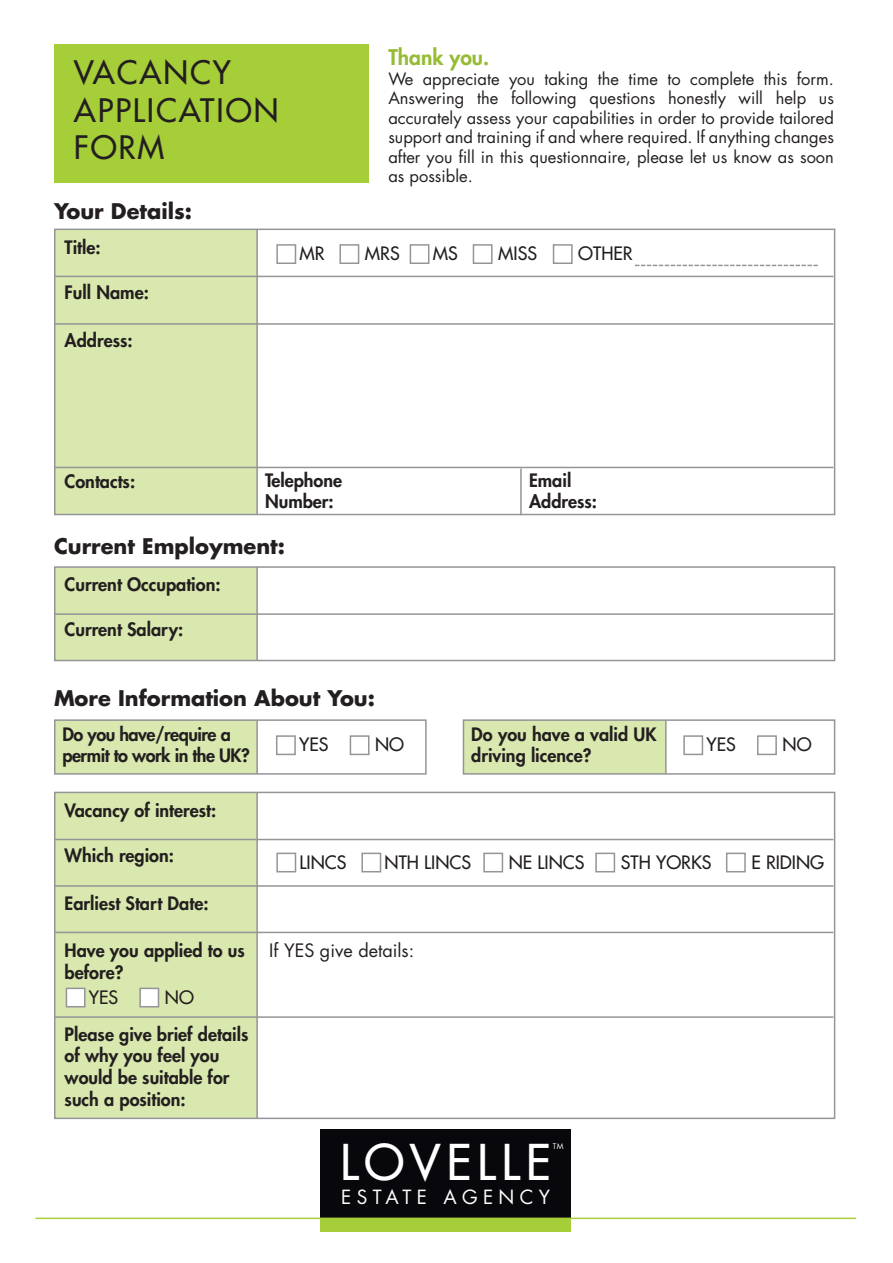
<style>
.page{position:relative;width:893px;height:1263px;background:#fff}
.page>*{position:absolute;margin:0;border:0;box-sizing:border-box;transform-origin:0 0}
.t1{font:500 48px "Futura Std";letter-spacing:.12em;color:#fff}
.t2{font:500 31.5px/37.5px "Futura Std";letter-spacing:.06em;color:#231f20}
.t3{font:700 21px "Futura Std";color:#231f20}
.t4{font:800 21px "Futura Std";color:#96bc33}
.t5{font:19.05px "Futura Std";letter-spacing:.28em;color:#fff}
.t6{font:800 18px/21.6px "Futura Std";color:#231f20}
.t7{font:500 18px "Futura Std";color:#231f20}
.t8{font:800 18px/21.6px "Futura Std";letter-spacing:-.03em;color:#231f20}
.t9{font:18px "Futura Std";color:#231f20}
.t10{font:16.5px/19.5px "Futura Std";color:#231f20;text-align:justify}
.t11{font:7.5px "Futura Std";color:#fff}
</style>
<div class="page">
<div style="left:54px;top:44px;width:314px;height:139px;background:#a6ce39"></div>
<div style="left:321px;top:1129px;width:250px;height:89px;background:#08070b"></div>
<div style="left:321px;top:1218px;width:250px;height:14px;background:#a6ce39"></div>
<hr style="left:35px;top:1217px;width:821px;height:2px;background:#a6ce39">
<div style="left:57px;top:722px;width:201px;height:50px;background:#d9e8ae"></div>
<div style="left:54px;top:719px;width:373px;height:56px;border:2px solid #939598"></div>
<div style="left:57px;top:569px;width:201px;height:89px;background:#d9e8ae"></div>
<div style="left:54px;top:566px;width:781px;height:95px;border:2px solid #939598"></div>
<div style="left:466px;top:722px;width:201px;height:50px;background:#d9e8ae"></div>
<div style="left:463px;top:719px;width:372px;height:56px;border:2px solid #939598"></div>
<div style="left:683px;top:735px;width:20px;height:20px;background:#fff;border:2px solid #939598"></div>
<div style="left:757px;top:735px;width:20px;height:20px;background:#fff;border:2px solid #939598"></div>
<div style="left:57px;top:232px;width:201px;height:280px;background:#d9e8ae"></div>
<div style="left:54px;top:229px;width:781px;height:286px;border:2px solid #939598"></div>
<hr style="left:54px;top:276px;width:779px;height:1px;background:#939598">
<hr style="left:520px;top:468px;width:2px;height:47px;background:#939598">
<hr style="left:54px;top:323px;width:779px;height:2px;background:#939598">
<div style="left:276px;top:244px;width:20px;height:20px;background:#fff;border:2px solid #939598"></div>
<div style="left:339px;top:244px;width:20px;height:20px;background:#fff;border:2px solid #939598"></div>
<div style="left:410px;top:244px;width:19px;height:20px;background:#fff;border:2px solid #939598"></div>
<div style="left:473px;top:244px;width:20px;height:20px;background:#fff;border:2px solid #939598"></div>
<div style="left:553px;top:244px;width:20px;height:20px;background:#fff;border:2px solid #939598"></div>
<svg style="left:635px;top:265px;width:183px;height:1px"></svg>
<hr style="left:54px;top:467px;width:779px;height:1px;background:#939598">
<hr style="left:54px;top:613px;width:779px;height:2px;background:#939598">
<div style="left:57px;top:795px;width:201px;height:321px;background:#d9e8ae"></div>
<div style="left:54px;top:792px;width:781px;height:327px;border:2px solid #939598"></div>
<hr style="left:54px;top:839px;width:779px;height:1px;background:#939598">
<div style="left:276px;top:853px;width:20px;height:19px;background:#fff;border:2px solid #939598"></div>
<div style="left:361px;top:853px;width:20px;height:19px;background:#fff;border:2px solid #939598"></div>
<div style="left:483px;top:853px;width:20px;height:19px;background:#fff;border:2px solid #939598"></div>
<div style="left:726px;top:853px;width:20px;height:19px;background:#fff;border:2px solid #939598"></div>
<div style="left:595px;top:853px;width:20px;height:19px;background:#fff;border:2px solid #939598"></div>
<hr style="left:54px;top:885px;width:779px;height:2px;background:#939598">
<hr style="left:54px;top:932px;width:779px;height:1px;background:#939598">
<hr style="left:54px;top:1016px;width:779px;height:2px;background:#939598">
<div style="left:66px;top:988px;width:20px;height:19px;background:#fff;border:2px solid #939598"></div>
<div style="left:139px;top:988px;width:20px;height:19px;background:#fff;border:2px solid #939598"></div>
<div style="left:276px;top:735px;width:20px;height:20px;background:#fff;border:2px solid #939598"></div>
<div style="left:350px;top:735px;width:19px;height:20px;background:#fff;border:2px solid #939598"></div>
<p class="t2" style="left:74px;top:54px;width:206px">VACANCY<br>APPLICATION<br>FORM</p>
<p class="t4" style="left:388px;top:44px;width:102px">Thank you.</p>
<p class="t10" style="left:388px;top:69px;width:447px">We appreciate you taking the time to complete this form.<br>Answering the following questions honestly will help us accurately assess your capabilities in order to provide tailored support and training if and where required. If anything changes after you fill in this questionnaire, please let us know as soon as possible.</p>
<p class="t3" style="left:54px;top:197px;width:140px">Your Details:</p>
<p class="t6" style="left:65px;top:236px;width:38px">Title:</p>
<p class="t7" style="left:300px;top:242px;width:27px">MR</p>
<p class="t7" style="left:365px;top:242px;width:36px">MRS</p>
<p class="t7" style="left:433px;top:242px;width:26px">MS</p>
<p class="t7" style="left:498px;top:242px;width:40px">MISS</p>
<p class="t7" style="left:578px;top:242px;width:56px">OTHER</p>
<p class="t6" style="left:65px;top:281px;width:86px">Full Name:</p>
<p class="t6" style="left:65px;top:329px;width:70px">Address:</p>
<p class="t6" style="left:65px;top:470px;width:72px">Contacts:</p>
<p class="t6" style="left:265px;top:469px;width:79px">Telephone<br>Number:</p>
<p class="t6" style="left:529px;top:469px;width:70px">Email<br>Address:</p>
<p class="t3" style="left:54px;top:532px;width:233px">Current Employment:</p>
<p class="t6" style="left:65px;top:574px;width:158px">Current Occupation:</p>
<p class="t6" style="left:65px;top:619px;width:120px">Current Salary:</p>
<p class="t3" style="left:54px;top:684px;width:322px">More Information About You:</p>
<p class="t8" style="left:63px;top:723px;width:189px">Do you have/require a permit to work in the UK?</p>
<p class="t6" style="left:65px;top:799px;width:153px">Vacancy of interest:</p>
<p class="t7" style="left:299px;top:733px;width:31px">YES</p>
<p class="t7" style="left:375px;top:733px;width:31px">NO</p>
<p class="t6" style="left:471px;top:723px;width:187px">Do you have a valid UK driving licence?</p>
<p class="t7" style="left:706px;top:733px;width:31px">YES</p>
<p class="t7" style="left:783px;top:733px;width:31px">NO</p>
<p class="t6" style="left:65px;top:844px;width:111px">Which region:</p>
<p class="t6" style="left:65px;top:892px;width:145px">Earliest Start Date:</p>
<p class="t6" style="left:65px;top:940px;width:182px">Have you applied to us before?</p>
<p class="t7" style="left:89px;top:986px;width:31px">YES</p>
<p class="t7" style="left:165px;top:986px;width:31px">NO</p>
<p class="t6" style="left:65px;top:1023px;width:185px">Please give brief details of why you feel you would be suitable for such a position:</p>
<p class="t7" style="left:300px;top:851px;width:48px">LINCS</p>
<p class="t7" style="left:385px;top:851px;width:88px">NTH LINCS</p>
<p class="t7" style="left:509px;top:851px;width:77px">NE LINCS</p>
<p class="t7" style="left:621px;top:851px;width:92px">STH YORKS</p>
<p class="t7" style="left:751px;top:851px;width:74px">E RIDING</p>
<p class="t9" style="left:269px;top:939px;width:147px">If YES give details:</p>
<p class="t1" style="left:340px;top:1132px;width:212px">LOVELLE</p>
<p class="t5" style="left:341px;top:1185px;width:210px">ESTATE AGENCY</p>
<p class="t11" style="left:553px;top:1141px;width:12px">TM</p>
</div>
